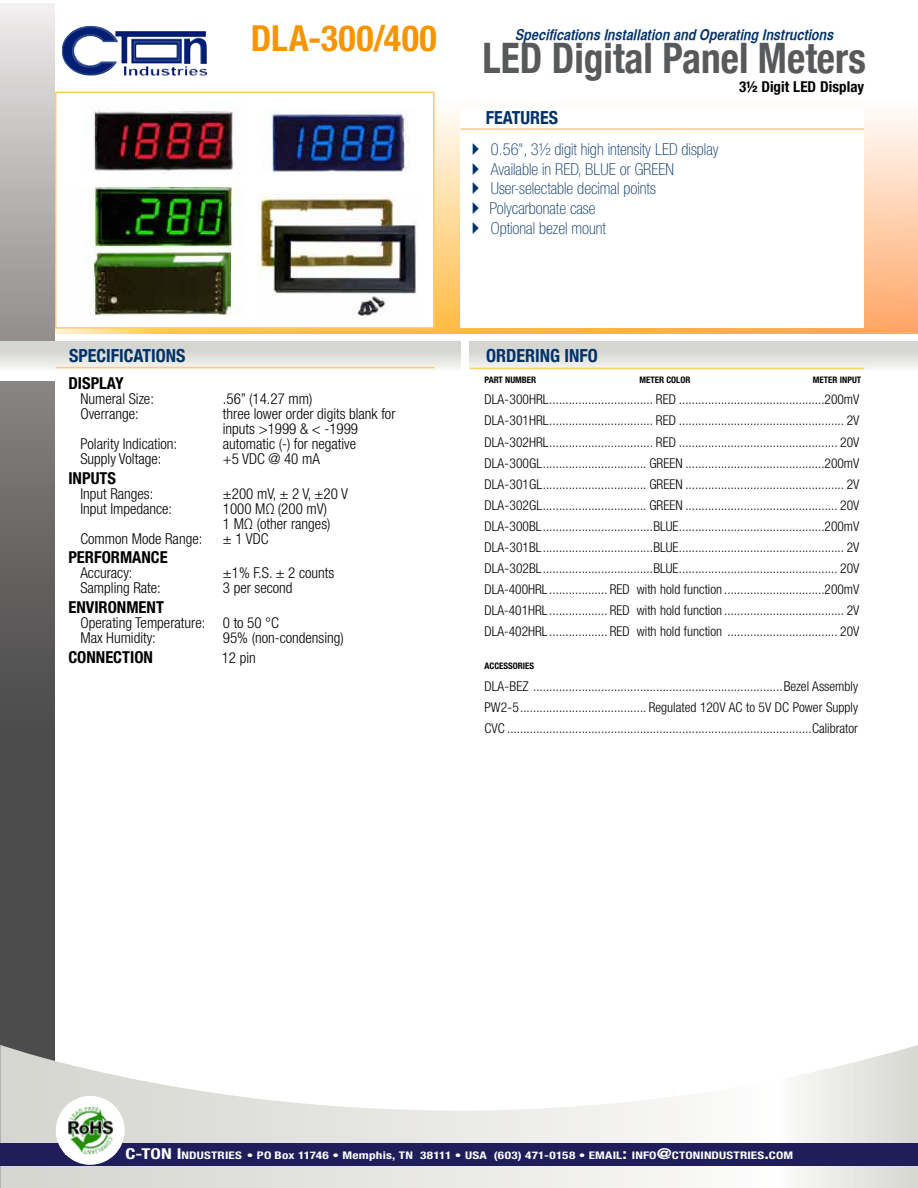
<style>
.page{position:relative;width:918px;height:1188px;background:#fff}
.page>*{position:absolute;margin:0;border:0;box-sizing:border-box;transform-origin:0 0}
.t1{font:700 condensed 42px "Helvetica Neue";color:#58595b;scale:.94 1}
.t2{font:700 condensed 36px "Helvetica Neue LT Pro";letter-spacing:.015em;color:#f79500}
.t3{font:700 condensed 18px "Helvetica Neue";color:#00326a}
.t4{font:100 condensed 16.5px/19.8px "Helvetica Neue LT Std";color:#00326a}
.t5{font:700 condensed 16.5px "Helvetica Neue LT Pro";color:#000}
.t6{font:300 condensed 15px/15px "Helvetica Neue LT Std";color:#000}
.t7{font:italic 15px "Helvetica CY Bold";letter-spacing:.005em;color:#00326a}
.t8{font:700 condensed 15px "Helvetica Neue LT Pro";letter-spacing:.005em;color:#000}
.t9{font:300 condensed 13.5px/21px "Helvetica Neue LT Std";color:#000;text-align:justify}
.t10{font:700 condensed 10.5px "Helvetica Neue LT Pro";letter-spacing:.02em;color:#fff;scale:1.25 1}
.t11{font:700 condensed 10.5px "Helvetica Neue LT Pro";letter-spacing:.015em;color:#fff;scale:1.25 1}
.t12{font:700 condensed 9px "Helvetica Neue LT Pro";color:#000}
.s1{font-size:15px}
.s2{font-style:inherit}
</style>
<div class="page">
<svg style="left:55px;top:100px;width:862px;height:234px"></svg>
<div style="left:461px;top:108px;width:403px;height:220px;background:#fff"></div>
<svg style="left:0;top:4px;width:55px;height:1041px;background:#7c7a7a"></svg>
<svg style="left:0;top:1045px;width:917px;height:143px"></svg>
<div style="left:55px;top:92px;width:379px;height:237px;background:#fff;border:2px solid #fecc69"></div>
<div style="left:0;top:341px;width:461px;height:39px;background:linear-gradient(to bottom,#cbccc6,#fff)"></div>
<svg style="left:470px;top:341px;width:448px;height:29px;background:#e0dfda"></svg>
<hr style="left:461px;top:128px;width:403px;height:2px;background:#fecc69">
<hr style="left:56px;top:367px;width:378px;height:1px;background:#fecc69">
<hr style="left:470px;top:368px;width:394px;height:1px;background:#fecc69">
<div style="left:0;top:1143px;width:918px;height:22px;background:#201d5b"></div>
<div style="left:56px;top:1096px;width:69px;height:69px;background:#fff;border-radius:50%"></div>
<img style="left:65px;top:1107px;width:50px;height:48px">
<img style="left:62px;top:26px;width:47px;height:50px">
<svg style="left:917px;top:114px;width:1px;height:220px"></svg>
<svg style="left:917px;top:1045px;width:1px;height:143px"></svg>
<img style="left:268px;top:110px;width:141px;height:63px">
<img style="left:257px;top:195px;width:161px;height:121px">
<img style="left:94px;top:110px;width:144px;height:61px">
<img style="left:87px;top:188px;width:153px;height:128px">
<h2 class="t2" style="left:251px;top:16px;width:187px">DLA-300/400</h2>
<p class="t7" style="left:516px;top:26px;width:320px">Specifications Installation and Operating Instructions</p>
<h1 class="t1" style="left:483px;top:23px;width:409px">LED Digital Panel Meters</h1>
<h3 class="t3" style="left:486px;top:103px;width:74px">FEATURES</h3>
<p class="t8" style="left:739px;top:77px;width:127px">3½ Digit LED Display</p>
<p class="t4" style="left:489px;top:139px;width:231px">0.56", 3½ digit high intensity LED display<br>Available in RED, BLUE or GREEN<br>User-selectable decimal points<br>Polycarbonate case<br>Optional bezel mount</p>
<h3 class="t3" style="left:69px;top:340px;width:118px">SPECIFICATIONS</h3>
<h3 class="t3" style="left:486px;top:340px;width:113px">ORDERING INFO</h3>
<p class="t5" style="left:68px;top:373px;width:57px">DISPLAY</p>
<p class="t6" style="left:80px;top:391px;width:75px">Numeral Size:</p>
<p class="t6" style="left:223px;top:391px;width:91px">.56” (14.27 mm)</p>
<p class="t6" style="left:80px;top:406px;width:60px">Overrange:</p>
<p class="t6" style="left:223px;top:406px;width:174px">three lower order digits blank for inputs &gt;1999 &amp; &lt; -1999</p>
<p class="t6" style="left:80px;top:436px;width:98px">Polarity Indication:</p>
<p class="t6" style="left:223px;top:436px;width:135px">automatic (-) for negative</p>
<p class="t6" style="left:80px;top:451px;width:82px">Supply Voltage:</p>
<p class="t6" style="left:223px;top:451px;width:99px">+5 VDC @ 40 mA</p>
<p class="t5" style="left:68px;top:468px;width:49px">INPUTS</p>
<p class="t6" style="left:80px;top:486px;width:74px">Input Ranges:</p>
<p class="t6" style="left:223px;top:486px;width:127px">±200 mV, ± 2 V, ±20 V</p>
<p class="t6" style="left:80px;top:501px;width:93px">Input Impedance:</p>
<p class="t6" style="left:223px;top:501px;width:109px">1000 MΩ (200 mV)<br>1 MΩ (other ranges)</p>
<p class="t6" style="left:80px;top:531px;width:123px">Common Mode Range:</p>
<p class="t6" style="left:223px;top:531px;width:47px">± 1VDC</p>
<p class="t5" style="left:68px;top:547px;width:101px">PERFORMANCE</p>
<p class="t6" style="left:80px;top:565px;width:54px">Accuracy:</p>
<p class="t6" style="left:223px;top:565px;width:113px">±1% F.S. ± 2 counts</p>
<p class="t6" style="left:80px;top:580px;width:82px">Sampling Rate:</p>
<p class="t6" style="left:223px;top:580px;width:71px">3 per second</p>
<p class="t5" style="left:68px;top:597px;width:97px">ENVIRONMENT</p>
<p class="t6" style="left:80px;top:615px;width:200px">Operating Temperature: 0 to 50 °C<br>Max Humidity:</p>
<p class="t6" style="left:223px;top:630px;width:122px">95% (non-condensing)</p>
<p class="t5" style="left:68px;top:647px;width:86px">CONNECTION</p>
<p class="t6" style="left:222px;top:650px;width:36px">12 pin</p>
<p class="t12" style="left:484px;top:375px;width:53px">PART NUMBER</p>
<p class="t12" style="left:639px;top:375px;width:53px">METER COLOR</p>
<p class="t12" style="left:813px;top:375px;width:50px">METER INPUT</p>
<p class="t9" style="left:484px;top:389px;width:377px">DLA-300HRL................................ RED .............................................200mV DLA-301HRL................................ RED ................................................... 2V DLA-302HRL................................ RED ................................................. 20V DLA-300GL................................ GREEN ...........................................200mV DLA-301GL................................ GREEN ................................................. 2V DLA-302GL................................ GREEN ............................................... 20V DLA-300BL..................................BLUE.............................................200mV DLA-301BL..................................BLUE................................................... 2V DLA-302BL..................................BLUE................................................. 20V DLA-400HRL .................. RED with hold function ...............................200mV DLA-401HRL .................. RED with hold function ..................................... 2V DLA-402HRL .................. RED with hold function .................................. 20V</p>
<p class="t12" style="left:484px;top:661px;width:51px">ACCESSORIES</p>
<p class="t9" style="left:484px;top:675px;width:375px">DLA-BEZ .............................................................................Bezel Assembly PW2-5....................................... Regulated 120V AC to 5V DC Power Supply CVC ..............................................................................................Calibrator</p>
<p class="t10" style="left:125px;top:1149px;width:444px"><span class="s1">C-TON I</span><span class="s2">NDUSTRIES</span> • PO Box 11746 • Memphis, TN 38111 • USA (603) 471-0158 • <span class="s2">EMAIL</span><span class="s1">:</span> <span class="s2">INFO</span><span class="s1">@</span><span class="s2">CTONIN</span></p>
<p class="t11" style="left:712px;top:1149px;width:67px">DUSTRIES<span class="s1">.</span>COM</p>
</div>
